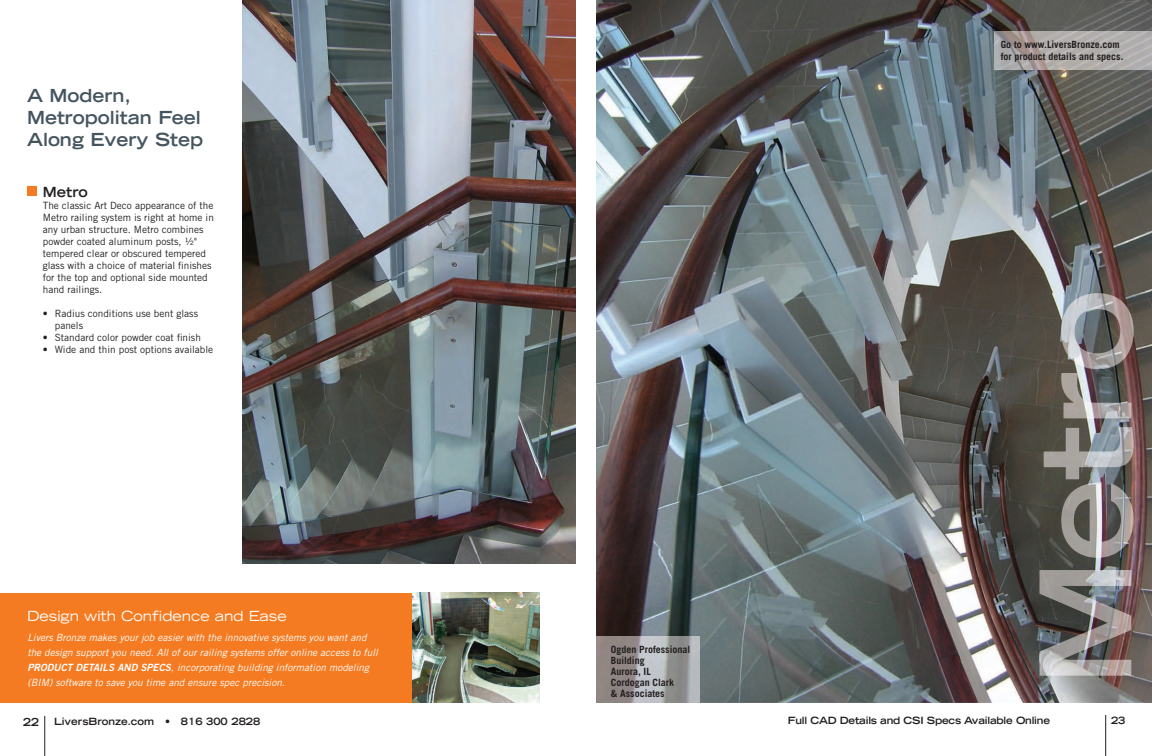
<style>
.page{position:relative;width:1152px;height:756px;background:#fff}
.page>*{position:absolute;margin:0;border:0;box-sizing:border-box;transform-origin:0 0}
.t1{font:700 expanded 18px/22px "Trade Gothic LH";color:#45555f}
.t2{font:expanded 14px "Trade Gothic LH";color:#fff}
.t3{font:700 expanded 14px "Trade Gothic LH";color:#231f20}
.t4{font:700 expanded 11px "Trade Gothic LH";color:#231f20}
.t5{font:10px/12px "Trade Gothic";color:#231f20}
.t6{font:italic 10px/15px "Trade Gothic";color:#fff}
.t7{font:700 10px/11px "Trade Gothic";color:#231f20}
.t8{font:700 expanded 10px "Trade Gothic LH";letter-spacing:-.02em;color:#231f20}
.t9{font:700 expanded 10px "Trade Gothic LH";color:#231f20}
.s1{font-family:"Trade Gothic Bold Two"}
</style>
<div class="page">
<hr style="left:1105px;top:715px;width:1px;height:41px;background:#231f20">
<img style="left:596px;top:0;width:556px;height:703px">
<img style="left:1039px;top:293px;width:95px;height:383px">
<div style="left:0;top:593px;width:518px;height:110px;background:#f47b21"></div>
<img style="left:412px;top:593px;width:128px;height:110px">
<img style="left:242px;top:0;width:334px;height:563px">
<div style="left:27px;top:187px;width:9px;height:9px;background:#f47b21"></div>
<img style="left:596px;top:636px;width:104px;height:67px">
<img style="left:994px;top:32px;width:158px;height:38px">
<hr style="left:44px;top:716px;width:1px;height:40px;background:#231f20">
<h1 class="t1" style="left:27px;top:84px;width:178px">A Modern,<br>Metropolitan Feel<br>Along Every Step</h1>
<h2 class="t3" style="left:43px;top:183px;width:47px">Metro</h2>
<p class="t5" style="left:43px;top:199px;width:173px">The classic Art Deco appearance of the Metro railing system is right at home in any urban structure. Metro combines powder coated aluminum posts, ½" tempered clear or obscured tempered glass with a choice of material finishes for the top and optional side mounted hand railings.</p>
<p class="t5" style="left:55px;top:307px;width:145px;text-indent:-12px">• Radius conditions use bent glass panels</p>
<p class="t5" style="left:43px;top:331px;width:160px">• Standard color powder coat finish</p>
<p class="t5" style="left:43px;top:343px;width:172px">• Wide and thin post options available</p>
<h2 class="t2" style="left:27px;top:606px;width:261px">Design with Confidence and Ease</h2>
<p class="t6" style="left:27px;top:630px;width:352px">Livers Bronze makes your job easier with the innovative systems you want and the design support you need. All of our railing systems offer online access to full <span class="s1">PRODUCT DETAILS AND SPECS</span>, incorporating building information modeling (BIM) software to save you time and ensure spec precision.</p>
<p class="t4" style="left:23px;top:715px;width:17px">22</p>
<p class="t9" style="left:54px;top:715px;width:208px">LiversBronze.com • 816 300 2828</p>
<p class="t7" style="left:1001px;top:38px;width:124px;line-height:12px">Go to www.LiversBronze.com for product details and specs.</p>
<p class="t7" style="left:611px;top:644px;width:81px">Ogden Professional<br>Building<br>Aurora, IL<br>Cordogan Clark<br>&amp; Associates</p>
<p class="t8" style="left:788px;top:714px;width:264px">Full CAD Details and CSI Specs Available Online</p>
<p class="t8" style="left:1111px;top:714px;width:16px">23</p>
</div>
